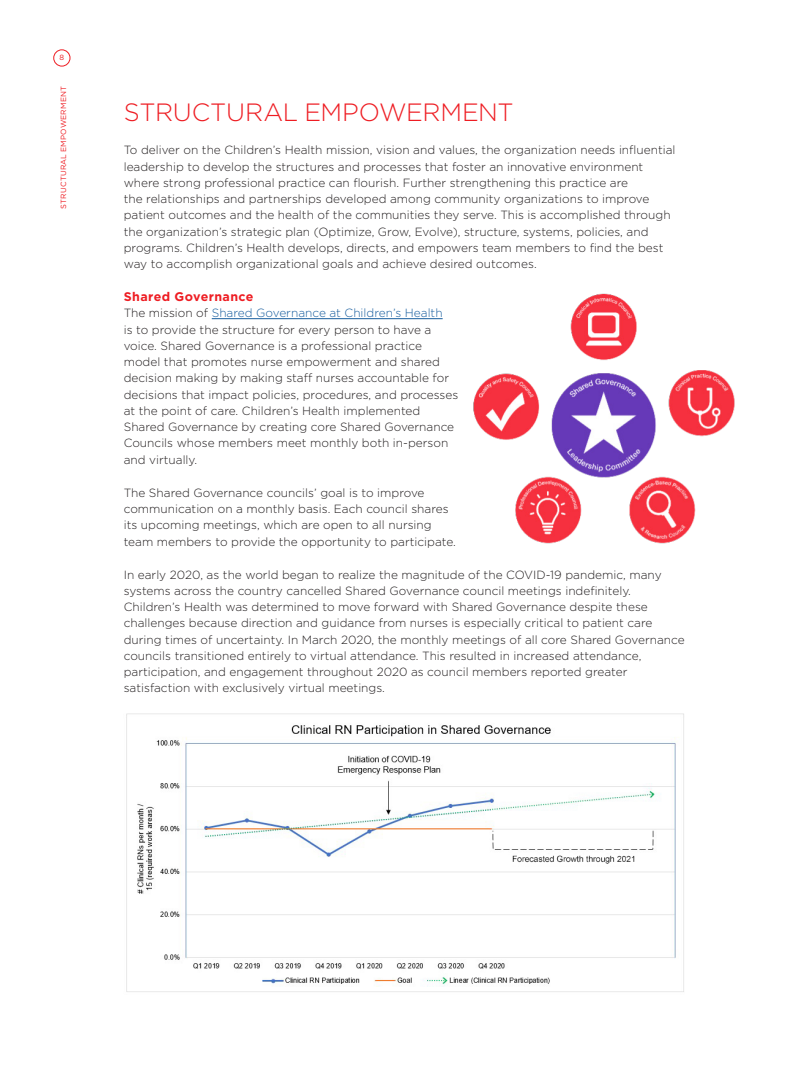
<style>
.page{position:relative;width:810px;height:1080px;background:#fff}
.page>*{position:absolute;margin:0;border:0;box-sizing:border-box;transform-origin:0 0}
._1_Header{font:300 25px "Gotham";letter-spacing:-.01em;color:#ee1d23}
._1_Sub_Head{font:700 12.5px "Gotham";letter-spacing:.03em;color:#ee1d23}
._2_Body_Copy{font:300 11.88px/16.2px "Gotham";color:#231f20}
.t1{font:7.5px "Gotham";letter-spacing:.02em;color:#ee1d23}
.s1{color:#175d9e}
</style>
<div class="page">
<hr style="left:212px;top:318px;width:231px;height:1px;background:#175d9e">
<img style="left:473px;top:293px;width:262px;height:251px">
<img style="left:126px;top:713px;width:558px;height:279px">
<div style="left:53px;top:50px;width:17px;height:16px;border:1px solid #ee1d23;border-radius:50%"></div>
<p class="t1" style="left:60px;top:53px;width:6px">8</p>
<p class="t1" style="left:59px;top:209px;width:124px;rotate:-90deg">STRUCTURAL EMPOWERMENT</p>
<p class="_1_Header" style="left:124px;top:97px;width:391px">STRUCTURAL EMPOWERMENT</p>
<p class="_2_Body_Copy" style="left:124px;top:142px;width:553px">To deliver on the Children’s Health mission, vision and values, the organization needs influential leadership to develop the structures and processes that foster an innovative environment where strong professional practice can flourish. Further strengthening this practice are<br>the relationships and partnerships developed among community organizations to improve patient outcomes and the health of the communities they serve. This is accomplished through the organization’s strategic plan (Optimize, Grow, Evolve), structure, systems, policies, and programs. Children’s Health develops, directs, and empowers team members to find the best way to accomplish organizational goals and achieve desired outcomes.</p>
<p class="_1_Sub_Head" style="left:124px;top:289px;width:131px">Shared Governance</p>
<p class="_2_Body_Copy" style="left:124px;top:305px;width:336px">The mission of <span class="s1">Shared Governance at Children’s Health<br></span>is to provide the structure for every person to have a voice. Shared Governance is a professional practice model that promotes nurse empowerment and shared decision making by making staff nurses accountable for decisions that impact policies, procedures, and processes at the point of care. Children’s Health implemented Shared Governance by creating core Shared Governance Councils whose members meet monthly both in-person and virtually.</p>
<p class="_2_Body_Copy" style="left:124px;top:484px;width:334px">The Shared Governance councils’ goal is to improve communication on a monthly basis. Each council shares its upcoming meetings, which are open to all nursing team members to provide the opportunity to participate.</p>
<p class="_2_Body_Copy" style="left:124px;top:566px;width:562px">In early 2020, as the world began to realize the magnitude of the COVID-19 pandemic, many systems across the country cancelled Shared Governance council meetings indefinitely.<br>Children’s Health was determined to move forward with Shared Governance despite these challenges because direction and guidance from nurses is especially critical to patient care during times of uncertainty. In March 2020, the monthly meetings of all core Shared Governance councils transitioned entirely to virtual attendance. This resulted in increased attendance, participation, and engagement throughout 2020 as council members reported greater satisfaction with exclusively virtual meetings.</p>
</div>
